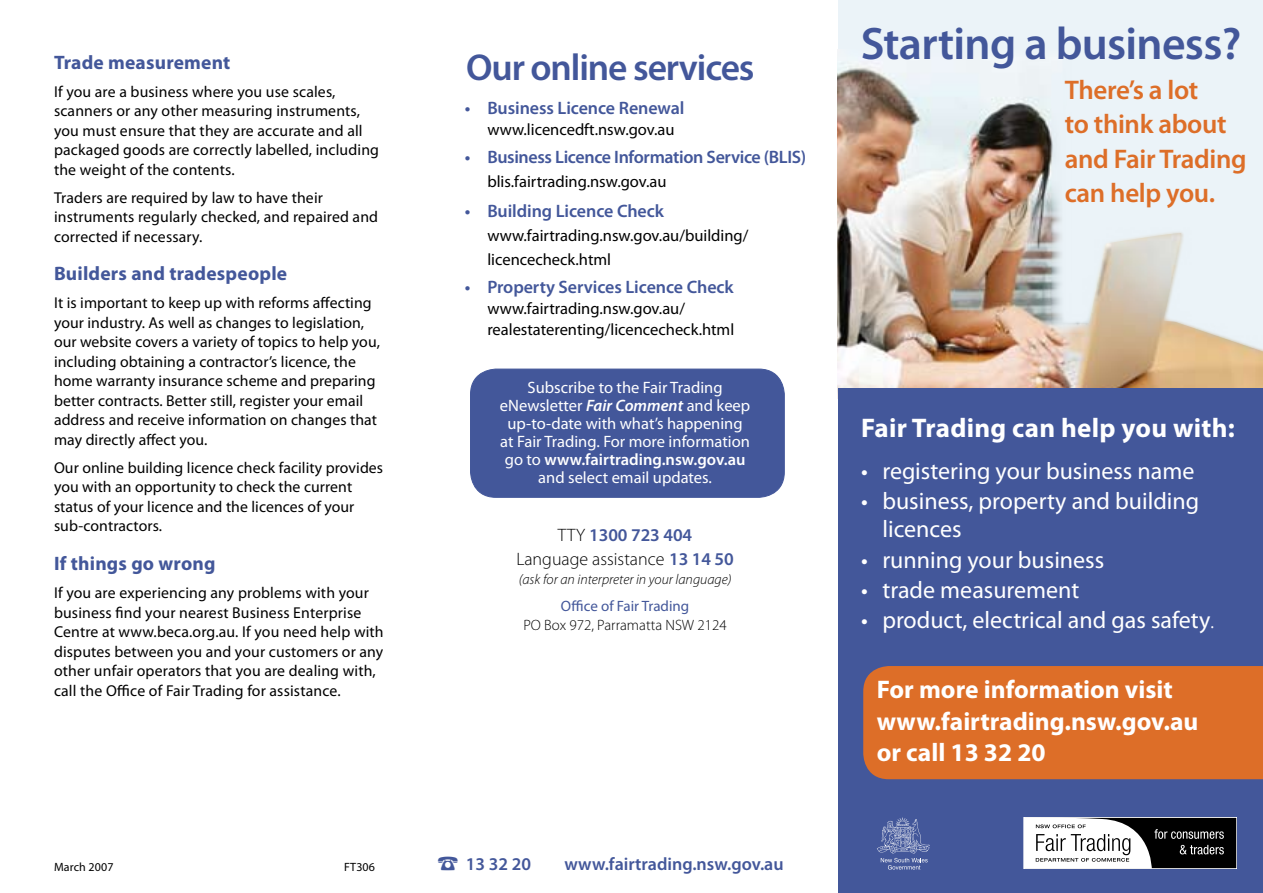
<style>
.page{position:relative;width:1263px;height:893px;background:#fff}
.page>*{position:absolute;margin:0;border:0;box-sizing:border-box;transform-origin:0 0}
.t1{font:600 45.75px "Myriad Pro";letter-spacing:-.015em;color:#43579a}
.t2{font:600 37.5px "Myriad Pro";letter-spacing:-.03em;color:#43579a}
.t3{font:600 27px/34.5px "Myriad Pro";letter-spacing:-.015em;color:#dd6e28}
.t4{font:700 27px "Myriad Pro";letter-spacing:.01em;color:#fff}
.t5{font:700 25.5px/31.5px "Myriad Pro";color:#fff}
.t6{font:24px/28.8px "Myriad Pro";color:#fff}
.t7{font:700 19.5px "Myriad Pro";letter-spacing:.01em;color:#43579a}
.t8{font:600 18px "Myriad Pro";letter-spacing:-.005em;color:#43579a}
.t9{font:300 18px/23.7px "Myriad Pro";color:#000;text-align:center}
.t10{font:16.5px/18px "Myriad Pro";color:#fff;text-align:center}
.t11{font:16.5px/24px "Myriad Pro";color:#000}
.t12{font:15.75px/19.5px "Myriad Pro";letter-spacing:.005em;color:#000}
.t13{font:300 15px "Myriad Pro";color:#000}
.t14{font:15px "Myriad Pro";color:#43579a}
.t15{font:italic 300 14.25px "Myriad Pro";color:#000}
.t16{font:12px "Myriad Pro";letter-spacing:.01em;color:#000}
.s1{font-weight:600;font-style:italic}
.s2{font-weight:600}
.s3{font-weight:600;color:#43579a}
.s4{font-weight:300}
</style>
<div class="page">
<div style="left:838px;top:0;width:425px;height:389px;background:#ebf3f8"></div>
<img style="left:837px;top:50px;width:426px;height:349px">
<div style="left:470px;top:369px;width:314px;height:128px;background:#43579a;border-radius:26px"></div>
<div style="left:470px;top:369px;width:314px;height:128px;border:1px solid #43579a;border-radius:26px"></div>
<div style="left:838px;top:388px;width:425px;height:505px;background:#43579a"></div>
<div style="left:863px;top:666px;width:400px;height:113px;background:#dd6e28"></div>
<svg style="left:877px;top:817px;width:53px;height:53px"></svg>
<div style="left:1024px;top:817px;width:213px;height:52px;background:#000"></div>
<svg style="left:1024px;top:817px;width:200px;height:52px"></svg>
<svg style="left:1062px;top:57px;width:201px;height:302px"></svg>
<div style="left:1052px;top:80px;width:36px;height:253px;background:#ebf3f8"></div>
<div style="left:838px;top:20px;width:425px;height:37px;background:#ebf3f8"></div>
<p class="t7" style="left:54px;top:49px;width:178px">Trade measurement</p>
<p class="t12" style="left:54px;top:81px;width:327px">If you are a business where you use scales, scanners or any other measuring instruments, you must ensure that they are accurate and all packaged goods are correctly labelled, including the weight of the contents.</p>
<p class="t12" style="left:54px;top:187px;width:326px">Traders are required by law to have their instruments regularly checked, and repaired and corrected if necessary.</p>
<p class="t7" style="left:54px;top:261px;width:235px">Builders and tradespeople</p>
<p class="t12" style="left:54px;top:293px;width:327px">It is important to keep up with reforms affecting your industry. As well as changes to legislation, our website covers a variety of topics to help you, including obtaining a contractor’s licence, the home warranty insurance scheme and preparing better contracts. Better still, register your email address and receive information on changes that may directly affect you.</p>
<p class="t12" style="left:54px;top:458px;width:331px">Our online building licence check facility provides you with an opportunity to check the current status of your licence and the licences of your sub-contractors.</p>
<p class="t7" style="left:54px;top:551px;width:163px">If things go wrong</p>
<p class="t12" style="left:54px;top:583px;width:331px">If you are experiencing any problems with your business find your nearest Business Enterprise Centre at www.beca.org.au. If you need help with disputes between you and your customers or any other unfair operators that you are dealing with, call the Office of Fair Trading for assistance.</p>
<p class="t16" style="left:54px;top:859px;width:61px">March 2007</p>
<p class="t16" style="left:344px;top:859px;width:32px">FT306</p>
<h2 class="t2" style="left:466px;top:44px;width:290px">Our online services</h2>
<p class="t8" style="left:465px;top:97px;width:221px">• Business Licence Renewal</p>
<p class="t11" style="left:487px;top:118px;width:189px">www.licencedft.nsw.gov.au</p>
<p class="t8" style="left:465px;top:145px;width:343px">• Business Licence Information Service (BLIS)</p>
<p class="t11" style="left:487px;top:169px;width:181px">blis.fairtrading.nsw.gov.au</p>
<p class="t8" style="left:465px;top:200px;width:201px">• Building Licence Check</p>
<p class="t11" style="left:487px;top:223px;width:263px">www.fairtrading.nsw.gov.au/building/ licencecheck.html</p>
<p class="t8" style="left:465px;top:275px;width:270px">• Property Services Licence Check</p>
<p class="t11" style="left:487px;top:297px;width:248px;line-height:21px">www.fairtrading.nsw.gov.au/ realestaterenting/licencecheck.html</p>
<p class="t10" style="left:500px;top:378px;width:252px">Subscribe to the Fair Trading eNewsletter <span class="s1">Fair Comment</span> and keep up-to-date with what’s happening at Fair Trading. For more information go to <span class="s2">www.fairtrading.nsw.gov.au </span>and select email updates.</p>
<p class="t9" style="left:516px;top:523px;width:219px">TTY <span class="s3">1300 723 404<br></span>Language assistance <span class="s3">13 14 50</span></p>
<p class="t15" style="left:519px;top:571px;width:214px">(ask for an interpreter in your language)</p>
<p class="t14" style="left:561px;top:596px;width:130px">Office of Fair Trading</p>
<p class="t13" style="left:523px;top:616px;width:205px">PO Box 972, Parramatta NSW 2124</p>
<p class="t8" style="left:466px;top:853px;width:67px">13 32 20</p>
<p class="t8" style="left:564px;top:853px;width:221px">www.fairtrading.nsw.gov.au</p>
<h1 class="t1" style="left:861px;top:14px;width:382px">Starting a business?</h1>
<h3 class="t3" style="left:1065px;top:72px;width:183px">There’s a lot<br>to think about and Fair Trading can help you.</h3>
<h3 class="t4" style="left:861px;top:410px;width:375px">Fair Trading can help you with:</h3>
<h3 class="t6" style="left:861px;top:456px;width:335px">• registering your business name</h3>
<h3 class="t6" style="left:882px;top:486px;width:318px;text-indent:-21px">• business, property and building licences</h3>
<h3 class="t6" style="left:861px;top:545px;width:245px">• running your business</h3>
<h3 class="t6" style="left:861px;top:575px;width:220px">• trade measurement</h3>
<h3 class="t6" style="left:861px;top:605px;width:355px">• product, electrical and gas safety<span class="s4">.</span></h3>
<h3 class="t5" style="left:877px;top:673px;width:323px">For more information visit www.fairtrading.nsw.gov.au or call 13 32 20</h3>
</div>
